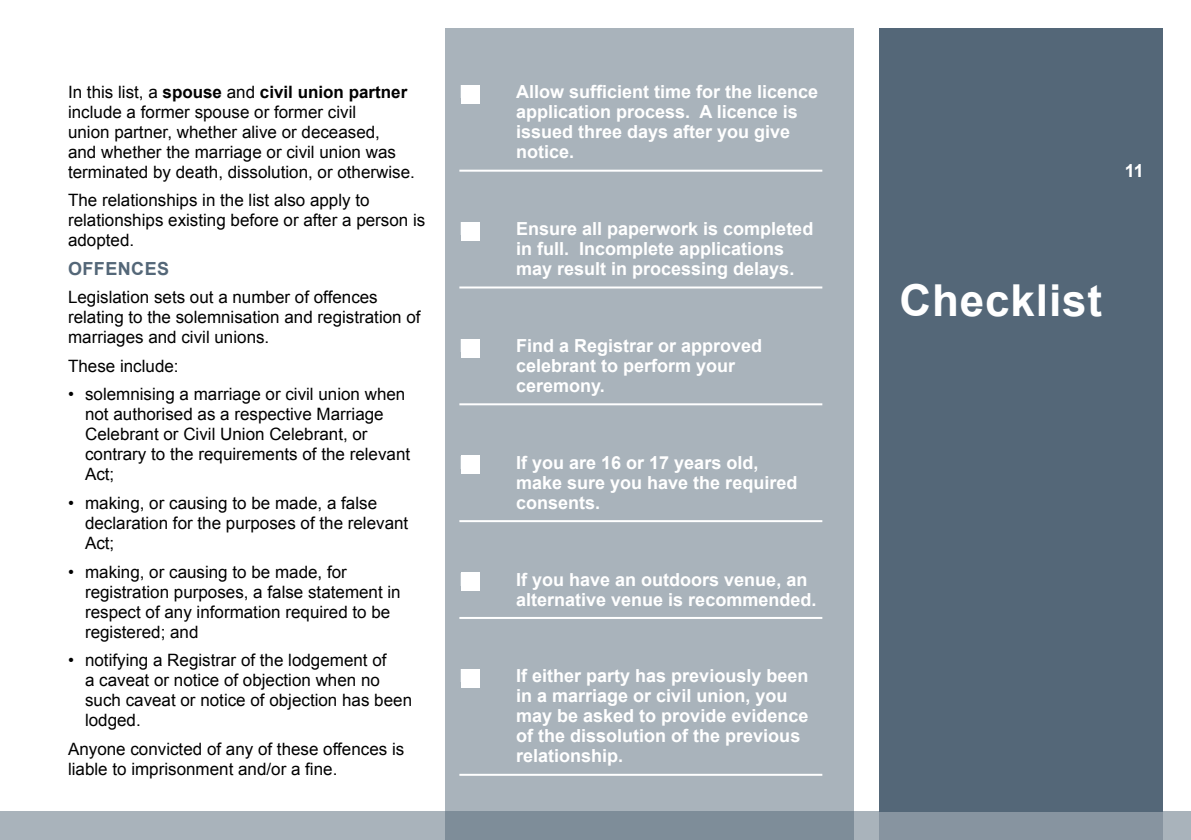
<style>
.page{position:relative;width:1191px;height:840px;background:#fff}
.page>*{position:absolute;margin:0;border:0;box-sizing:border-box;transform-origin:0 0}
.t1{font:700 44px "Arial";color:#fff}
.t2{font:700 18px/20px "Arial";color:#fff}
.t3{font:700 18px "Arial";color:#546778}
.t4{font:17px/20px "Arial";color:#000}
.s1{font-weight:700}
</style>
<div class="page">
<div style="left:879px;top:28px;width:283px;height:783px;background:#546778"></div>
<div style="left:445px;top:28px;width:408px;height:811px;background:#a9b3bb"></div>
<hr style="left:459px;top:169px;width:363px;height:2px;background:#fff">
<hr style="left:459px;top:286px;width:363px;height:2px;background:#fff">
<hr style="left:459px;top:403px;width:363px;height:2px;background:#fff">
<hr style="left:459px;top:520px;width:363px;height:2px;background:#fff">
<hr style="left:459px;top:616px;width:363px;height:2px;background:#fff">
<hr style="left:459px;top:773px;width:363px;height:2px;background:#fff">
<div style="left:461px;top:85px;width:18px;height:19px;background:#fff"></div>
<div style="left:461px;top:222px;width:18px;height:18px;background:#fff"></div>
<div style="left:461px;top:339px;width:18px;height:18px;background:#fff"></div>
<div style="left:461px;top:455px;width:18px;height:19px;background:#fff"></div>
<div style="left:461px;top:572px;width:18px;height:18px;background:#fff"></div>
<div style="left:461px;top:669px;width:18px;height:18px;background:#fff"></div>
<svg style="left:0;top:811px;width:1191px;height:28px;background:#95a1ab"></svg>
<div style="left:879px;top:811px;width:283px;height:28px;background:#8794a0"></div>
<p class="t4" style="left:68px;top:82px;width:348px">In this list, a <span class="s1">spouse</span> and <span class="s1">civil union partner </span>include a former spouse or former civil<br>union partner, whether alive or deceased,<br>and whether the marriage or civil union was terminated by death, dissolution, or otherwise.</p>
<p class="t4" style="left:68px;top:190px;width:359px">The relationships in the list also apply to relationships existing before or after a person is adopted.</p>
<p class="t3" style="left:68px;top:256px;width:13px">OFFE</p>
<p class="t3" style="left:118px;top:256px;width:27px">NCES</p>
<p class="t4" style="left:68px;top:287px;width:354px">Legislation sets out a number of offences relating to the solemnisation and registration of marriages and civil unions.</p>
<p class="t4" style="left:68px;top:356px;width:112px">These include:</p>
<p class="t4" style="left:85px;top:384px;width:327px;text-indent:-17px">• solemnising a marriage or civil union when not authorised as a respective Marriage Celebrant or Civil Union Celebrant, or contrary to the requirements of the relevant Act;</p>
<p class="t4" style="left:85px;top:493px;width:325px;text-indent:-17px">• making, or causing to be made, a false declaration for the purposes of the relevant<br>Act;</p>
<p class="t4" style="left:85px;top:561px;width:317px;text-indent:-17px">• making, or causing to be made, for registration purposes, a false statement in respect of any information required to be registered; and</p>
<p class="t4" style="left:85px;top:650px;width:328px;text-indent:-17px">• notifying a Registrar of the lodgement of<br>a caveat or notice of objection when no such caveat or notice of objection has been lodged.</p>
<p class="t4" style="left:68px;top:738px;width:338px">Anyone convicted of any of these offences is liable to imprisonment and/or a fine.</p>
<p class="t2" style="left:516px;top:82px;width:304px">Allow sufficient time for the licence application process. A licence is issued three days after you give notice.</p>
<p class="t2" style="left:516px;top:219px;width:299px">Ensure all paperwork is completed in full. Incomplete applications may result in processing delays.</p>
<p class="t2" style="left:516px;top:336px;width:248px">Find a Registrar or approved celebrant to perform your ceremony.</p>
<p class="t2" style="left:516px;top:453px;width:283px">If you are 16 or 17 years old, make sure you have the required consents.</p>
<p class="t2" style="left:516px;top:569px;width:302px">If you have an outdoors venue, an alternative venue is recommended.</p>
<p class="t2" style="left:516px;top:666px;width:294px">If either party has previously been in a marriage or civil union, you may be asked to provide evidence of the dissolution of the previous relationship.</p>
<p class="t2" style="left:1124px;top:161px;width:21px">11</p>
<h1 class="t1" style="left:899px;top:271px;width:204px">Checklist</h1>
</div>
